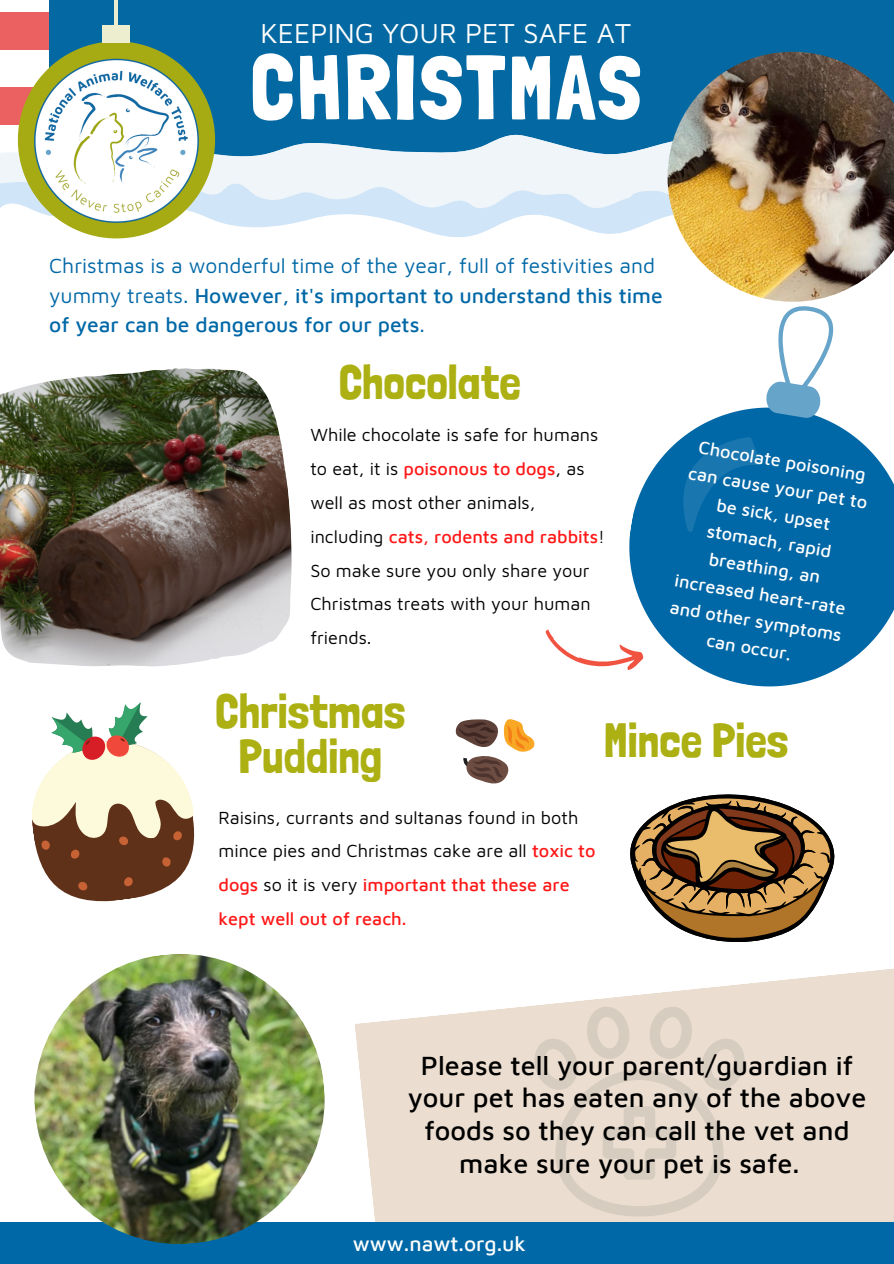
<style>
.page{position:relative;width:894px;height:1264px;background:#fff}
.page>*{position:absolute;margin:0;border:0;box-sizing:border-box;transform-origin:0 0}
.t1{font:90.9px "Londrina Solid";letter-spacing:.025em;color:#fff}
.t2{font:48px/45px "Londrina Solid";color:#acb012;text-align:center}
.t3{font:28.2px "Maven Pro";color:#fff}
.t4{font:500 27px/32.7px "Maven Pro";color:#000;text-align:center}
.t5{font:500 21px/29.2px "Maven Pro";color:#0068a7}
.t6{font:500 21px "Maven Pro";color:#fff}
.t7{font:18px/33.8px "Maven Pro";color:#000}
.t8{font:500 18px/27px "Maven Pro";color:#fff;text-align:center}
.s1{font-weight:400}
.s2{font-weight:500;color:#ff1818}
</style>
<div class="page">
<div style="left:0;top:0;width:893px;height:200px;background:#0469a2"></div>
<div style="left:0;top:0;width:49px;height:196px;background:#fff"></div>
<div style="left:0;top:12px;width:49px;height:37px;background:#eb6161"></div>
<div style="left:0;top:87px;width:49px;height:38px;background:#eb6161"></div>
<svg style="left:218px;top:215px;width:449px;height:22px"></svg>
<svg style="left:0;top:134px;width:667px;height:81px;fill:#eff5f9"></svg>
<svg style="left:629px;top:408px;width:264px;height:279px;fill:#0068a7"></svg>
<svg style="left:676px;top:427px;width:88px;height:114px;background:#0b6eaa"></svg>
<svg style="left:757px;top:306px;width:90px;height:114px"></svg>
<div style="left:103px;top:25px;width:27px;height:17px;background:#edeed0"></div>
<hr style="left:115px;top:0;width:3px;height:36px;background:#edeed0">
<svg style="left:355px;top:969px;width:538px;height:252px;fill:#ebded0"></svg>
<svg style="left:531px;top:1005px;width:216px;height:211px;background:#e5d9cb"></svg>
<div style="left:0;top:1221px;width:893px;height:42px;background:#0068a7"></div>
<img style="left:0;top:368px;width:291px;height:298px">
<svg style="left:455px;top:719px;width:80px;height:65px"></svg>
<svg style="left:32px;top:702px;width:163px;height:200px"></svg>
<svg style="left:630px;top:794px;width:205px;height:148px"></svg>
<img style="left:27px;top:954px;width:305px;height:290px">
<img style="left:667px;top:52px;width:226px;height:250px">
<svg style="left:545px;top:629px;width:100px;height:46px"></svg>
<img style="left:14px;top:42px;width:204px;height:197px">
<h3 class="t3" style="left:260px;top:16px;width:372px">KEEPING YOUR PET SAFE AT</h3>
<h1 class="t1" style="left:250px;top:33px;width:393px">CHRISTMAS</h1>
<p class="t5" style="left:49px;top:251px;width:615px"><span class="s1">Christmas is a wonderful time of the year, full of festivities and yummy treats.</span> However, it's important to understand this time of year can be dangerous for our pets<span class="s1">.</span></p>
<h2 class="t2" style="left:338px;top:360px;width:183px">Chocolate</h2>
<p class="t7" style="left:310px;top:417px;width:296px">While chocolate is safe for humans to eat, it is <span class="s2">poisonous to dogs</span>, as well as most other animals, including <span class="s2">cats, rodents and rabbits</span>!<br>So make sure you only share your<br>Christmas treats with your human friends.</p>
<p class="t8" style="left:700px;top:434px;width:170px;rotate:9deg">Chocolate poisoning</p>
<p class="t8" style="left:713px;top:490px;width:127px;rotate:9deg">be sick, upset stomach, rapid</p>
<p class="t8" style="left:676px;top:567px;width:174px;rotate:9deg">increased heart-rate</p>
<p class="t8" style="left:690px;top:459px;width:183px;rotate:9deg">can cause your pet to</p>
<p class="t8" style="left:711px;top:545px;width:114px;rotate:9deg">breathing, an</p>
<p class="t8" style="left:672px;top:593px;width:175px;rotate:9deg">and other symptoms can occur.</p>
<h2 class="t2" style="left:215px;top:689px;width:192px">Christmas<br>Pudding</h2>
<p class="t7" style="left:218px;top:799px;width:378px">Raisins, currants and sultanas found in both mince pies and Christmas cake are all <span class="s2">toxic to dogs</span> so it is very <span class="s2">important that these are kept well out of reach.</span></p>
<h2 class="t2" style="left:603px;top:717px;width:186px">Mince Pies</h2>
<h3 class="t4" style="left:407px;top:1048px;width:460px">Please tell your parent/guardian if your pet has eaten any of the above foods so they can call the vet and make sure your pet is safe.</h3>
<p class="t6" style="left:353px;top:1230px;width:175px">www.nawt.org.uk</p>
</div>
